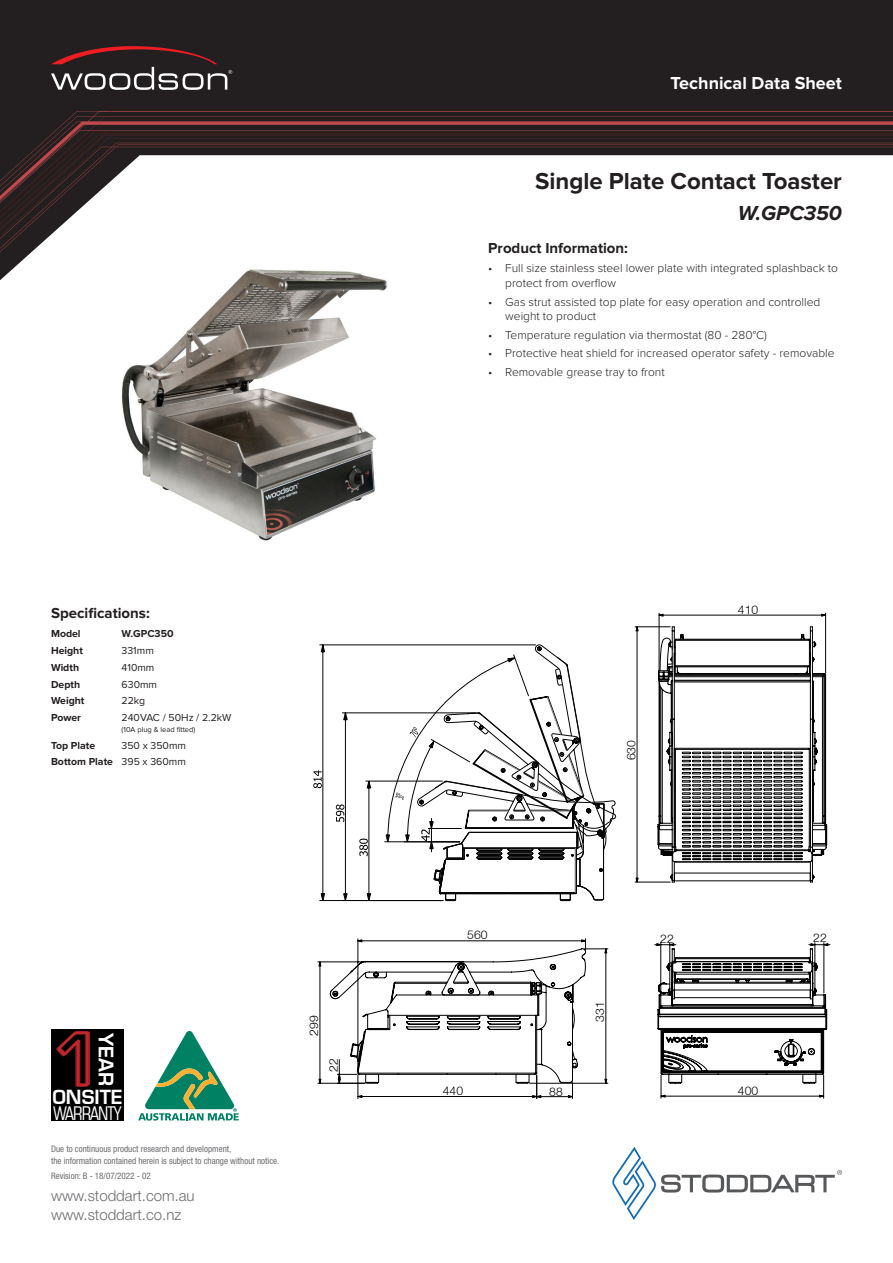
<style>
.page{position:relative;width:893px;height:1263px;background:#fff}
.page>*{position:absolute;margin:0;border:0;box-sizing:border-box;transform-origin:0 0}
.t1{font:700 24px "Proxima Nova";color:#231f20}
.Sub_Header{font:italic 700 21px "Proxima Nova";color:#231f20}
.t2{font:19.5px "Square 721 Dm Normal";color:#fff}
.t3{font:condensed 19.05px/15.6px "Square 721 BT";letter-spacing:-.05em;color:#fff;scale:.96 1}
.t4{font:700 18px "Proxima Nova";color:#fff}
.t5{font:300 15px/19.5px "Helvetica Neue LT Pro";color:#6c6d70}
.Product_Info_Header{font:700 15px "Proxima Nova";color:#231f20}
.t6{font:300 12.15px "Helvetica Neue";letter-spacing:.01em;color:#000}
.t7{font:300 12px/14.4px "Proxima Nova";color:#231f20}
.Table_Header{font:700 10.5px "Proxima Nova";color:#231f20}
.Table{font:10.5px "Proxima Nova";color:#231f20}
.Disclaimer{font:condensed 9px/11.7px "Helvetica Neue LT Pro";color:#6c6d70}
.Table-2{font:7.5px "Proxima Nova";color:#231f20}
.s1{font-family:"Square 721 Dm Normal";font-stretch:normal}
</style>
<div class="page">
<svg style="left:0;top:0;width:893px;height:281px;background:#393636"></svg>
<svg style="left:0;top:260px;width:893px;height:4px"></svg>
<svg style="left:0;top:240px;width:893px;height:20px"></svg>
<svg style="left:0;top:109px;width:893px;height:131px"></svg>
<svg style="left:612px;top:1147px;width:230px;height:73px"></svg>
<svg style="left:51px;top:43px;width:181px;height:47px;background:#493a3b"></svg>
<img style="left:96px;top:266px;width:321px;height:275px">
<svg style="left:319px;top:645px;width:17px;height:256px"></svg>
<svg style="left:313px;top:770px;width:9px;height:18px"></svg>
<svg style="left:336px;top:645px;width:280px;height:256px"></svg>
<svg style="left:655px;top:943px;width:175px;height:155px"></svg>
<svg style="left:658px;top:626px;width:169px;height:257px"></svg>
<hr style="left:635px;top:882px;width:35px;height:1px;background:#000">
<hr style="left:635px;top:626px;width:35px;height:1px;background:#000">
<hr style="left:637px;top:627px;width:1px;height:255px;background:#000">
<hr style="left:825px;top:613px;width:1px;height:60px;background:#000">
<hr style="left:659px;top:613px;width:1px;height:60px;background:#000">
<hr style="left:659px;top:615px;width:167px;height:1px;background:#000">
<hr style="left:320px;top:962px;width:1px;height:121px;background:#000">
<hr style="left:318px;top:1083px;width:47px;height:1px;background:#000">
<hr style="left:318px;top:962px;width:45px;height:1px;background:#000">
<svg style="left:330px;top:939px;width:278px;height:159px"></svg>
<div style="left:51px;top:1030px;width:72px;height:91px;background:#000"></div>
<svg style="left:56px;top:1031px;width:34px;height:55px"></svg>
<svg style="left:138px;top:1031px;width:101px;height:90px"></svg>
<p class="Product_Info_Header" style="left:51px;top:604px;width:100px">Specifications:</p>
<p class="Table_Header" style="left:51px;top:628px;width:31px">Model</p>
<p class="Table_Header" style="left:122px;top:628px;width:54px">W.GPC350</p>
<p class="Table_Header" style="left:51px;top:644px;width:33px">Height</p>
<p class="Table" style="left:122px;top:644px;width:34px">331mm</p>
<p class="Table_Header" style="left:51px;top:661px;width:30px">Width</p>
<p class="Table" style="left:122px;top:661px;width:34px">410mm</p>
<p class="Table_Header" style="left:51px;top:678px;width:31px">Depth</p>
<p class="Table" style="left:122px;top:678px;width:37px">630mm</p>
<p class="Table_Header" style="left:51px;top:695px;width:35px">Weight</p>
<p class="Table" style="left:122px;top:695px;width:25px">22kg</p>
<p class="Table_Header" style="left:51px;top:712px;width:32px">Power</p>
<p class="Table" style="left:122px;top:712px;width:111px">240VAC / 50Hz / 2.2kW</p>
<p class="Table-2" style="left:122px;top:725px;width:75px">(10A plug &amp; lead fitted)</p>
<p class="Table_Header" style="left:51px;top:739px;width:46px">Top Plate</p>
<p class="Table" style="left:122px;top:739px;width:66px">350 x 350mm</p>
<p class="Table_Header" style="left:51px;top:756px;width:64px">Bottom Plate</p>
<p class="Table" style="left:122px;top:756px;width:66px">395 x 360mm</p>
<p class="t2" style="left:118px;top:1032px;width:55px;rotate:90deg">YEAR</p>
<p class="t3" style="left:52px;top:1089px;width:75px"><span class="s1">ONSITE<br></span>WARRANTY</p>
<p class="Disclaimer" style="left:51px;top:1143px;width:230px">Due to continuous product research and development,<br>the information contained herein is subject to change without notice.</p>
<p class="t5" style="left:51px;top:1185px;width:145px">www.stoddart.com.au www.stoddart.co.nz</p>
<p class="Disclaimer" style="left:51px;top:1170px;width:101px">Revision: B - 18/07/2022 - 02</p>
<p class="t6" style="left:306px;top:1036px;width:22px;rotate:-90deg">299</p>
<p class="t6" style="left:326px;top:1072px;width:15px;rotate:-90deg">22</p>
<h3 class="t4" style="left:671px;top:73px;width:173px">Technical Data Sheet</h3>
<p class="t1" style="left:535px;top:168px;width:308px">Single Plate Contact Toaster</p>
<p class="Sub_Header" style="left:738px;top:201px;width:106px">W.GPC350</p>
<p class="Product_Info_Header" style="left:488px;top:239px;width:141px">Product Information:</p>
<p class="t7" style="left:505px;top:261px;width:334px;text-indent:-17px">• Full size stainless steel lower plate with integrated splashback to protect from overflow</p>
<p class="t7" style="left:505px;top:294px;width:317px;text-indent:-17px">• Gas strut assisted top plate for easy operation and controlled weight to product</p>
<p class="t7" style="left:488px;top:327px;width:280px">• Temperature regulation via thermostat (80 - 280°C)</p>
<p class="t7" style="left:488px;top:346px;width:348px">• Protective heat shield for increased operator safety - removable</p>
<p class="t7" style="left:488px;top:365px;width:178px">• Removable grease tray to front</p>
<p class="t6" style="left:624px;top:760px;width:22px;rotate:-90deg">630</p>
<p class="t6" style="left:738px;top:602px;width:22px">410</p>
<p class="t6" style="left:467px;top:927px;width:22px">560</p>
<p class="t6" style="left:443px;top:1083px;width:22px">440</p>
<p class="t6" style="left:549px;top:1084px;width:15px">88</p>
<p class="t6" style="left:592px;top:1022px;width:22px;rotate:-90deg">331</p>
<p class="t6" style="left:660px;top:931px;width:15px">22</p>
<p class="t6" style="left:813px;top:930px;width:15px">22</p>
<p class="t6" style="left:738px;top:1083px;width:22px">400</p>
</div>
